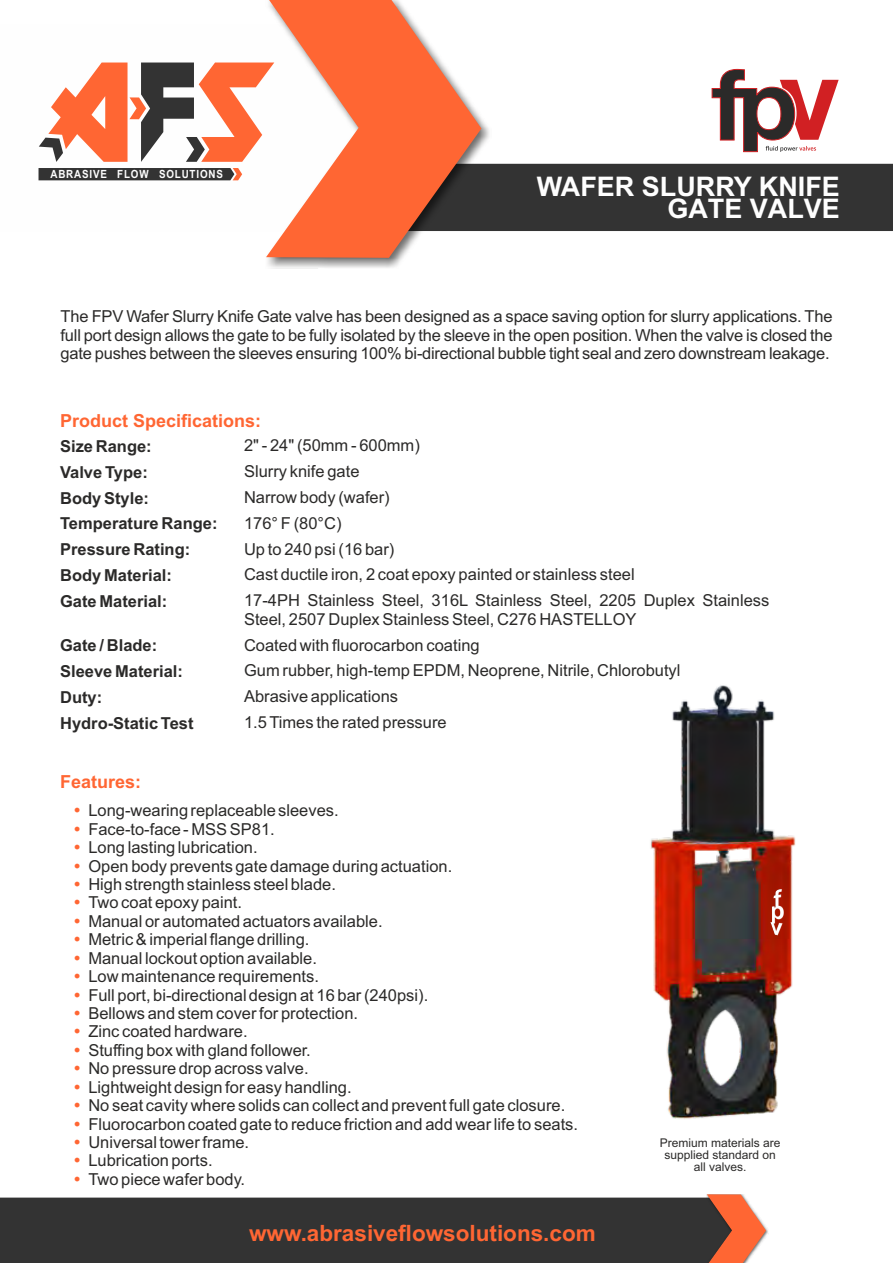
<style>
.page{position:relative;width:893px;height:1263px;background:#fff}
.page>*{position:absolute;margin:0;border:0;box-sizing:border-box;transform-origin:0 0}
.t1{font:700 27px/22.6px "Arial";color:#fefefe;text-align:right}
.t2{font:700 22.5px "Arial";color:#f63}
.t3{font:700 18px "Arial";color:#f63}
.t4{font:16.5px/18.5px "Arial";color:#2b2a29}
.t5{font:700 16.5px/25.8px "Arial";color:#2b2a29}
.t6{font:12px/12px "Arial";color:#2b2a29;text-align:center}
.t7{font:700 11.25px "Arial";letter-spacing:.085em;color:#fefefe;scale:.87 1}
</style>
<div class="page">
<div style="left:395px;top:164px;width:498px;height:67px;background:#333"></div>
<img style="left:650px;top:685px;width:146px;height:434px">
<img style="left:771px;top:888px;width:13px;height:49px">
<svg style="left:38px;top:62px;width:227px;height:119px"></svg>
<svg style="left:39px;top:63px;width:226px;height:99px"></svg>
<div style="left:39px;top:168px;width:203px;height:12px;background:#333"></div>
<img style="left:265px;top:62px;width:227px;height:206px">
<svg style="left:266px;top:0;width:215px;height:258px;fill:#f63"></svg>
<div style="left:0;top:1197px;width:706px;height:66px;background:#333"></div>
<svg style="left:706px;top:1194px;width:60px;height:69px"></svg>
<svg style="left:711px;top:69px;width:128px;height:83px"></svg>
<p class="t7" style="left:50px;top:170px;width:200px">ABRASIVE FLOW SOLUTIONS</p>
<h1 class="t1" style="left:537px;top:177px;width:305px">WAFER SLURRY KNIFE<br>GATE VALVE</h1>
<p class="t4" style="left:61px;top:309px;width:773px;text-align:justify">The FPV Wafer Slurry Knife Gate valve has been designed as a space saving option for slurry applications. The full port design allows the gate to be fully isolated by the sleeve in the open position. When the valve is closed the gate pushes between the sleeves ensuring 100% bi-directional bubble tight seal and zero downstream leakage.</p>
<p class="t3" style="left:60px;top:414px;width:203px">Product Specifications:</p>
<p class="t5" style="left:60px;top:435px;width:93px">Size Range:</p>
<p class="t4" style="left:244px;top:438px;width:177px">2" - 24" (50mm - 600mm)</p>
<p class="t5" style="left:60px;top:461px;width:90px">Valve Type:<br>Body Style:</p>
<p class="t4" style="left:244px;top:464px;width:117px">Slurry knife gate</p>
<p class="t4" style="left:244px;top:490px;width:147px">Narrow body (wafer)</p>
<p class="t5" style="left:60px;top:512px;width:159px">Temperature Range:</p>
<p class="t5" style="left:60px;top:564px;width:113px">Body Material:</p>
<p class="t5" style="left:60px;top:538px;width:132px">Pressure Rating:</p>
<p class="t4" style="left:244px;top:515px;width:99px">176° F (80°C)</p>
<p class="t4" style="left:244px;top:541px;width:152px">Up to 240 psi (16 bar)</p>
<p class="t4" style="left:244px;top:567px;width:392px">Cast ductile iron, 2 coat epoxy painted or stainless steel</p>
<p class="t5" style="left:60px;top:590px;width:109px">Gate Material:</p>
<p class="t5" style="left:60px;top:634px;width:99px">Gate / Blade:</p>
<p class="t4" style="left:244px;top:593px;width:527px">17-4PH Stainless Steel, 316L Stainless Steel, 2205 Duplex Stainless<br>Steel, 2507 Duplex Stainless Steel, C276 HASTELLOY</p>
<p class="t4" style="left:244px;top:637px;width:237px">Coated with fluorocarbon coating</p>
<p class="t5" style="left:60px;top:660px;width:135px">Sleeve Material:<br>Duty:<br>Hydro-Static Test</p>
<p class="t4" style="left:244px;top:663px;width:438px">Gum rubber, high-temp EPDM, Neoprene, Nitrile, Chlorobutyl</p>
<p class="t4" style="left:244px;top:689px;width:156px">Abrasive applications</p>
<p class="t4" style="left:244px;top:714px;width:204px">1.5 Times the rated pressure</p>
<p class="t3" style="left:60px;top:774px;width:83px">Features:</p>
<p class="t4" style="left:88px;top:803px;width:252px">Long-wearing replaceable sleeves.</p>
<p class="t4" style="left:88px;top:821px;width:188px">Face-to-face - MSS SP81.</p>
<p class="t4" style="left:88px;top:839px;width:171px">Long lasting lubrication.</p>
<p class="t4" style="left:88px;top:858px;width:365px">Open body prevents gate damage during actuation.</p>
<p class="t4" style="left:88px;top:876px;width:249px">High strength stainless steel blade.</p>
<p class="t4" style="left:88px;top:913px;width:296px">Manual or automated actuators available.</p>
<p class="t4" style="left:88px;top:895px;width:155px">Two coat epoxy paint.</p>
<p class="t4" style="left:88px;top:932px;width:223px">Metric &amp; imperial flange drilling.</p>
<p class="t4" style="left:88px;top:950px;width:230px">Manual lockout option available.</p>
<p class="t4" style="left:88px;top:969px;width:232px">Low maintenance requirements.</p>
<p class="t4" style="left:88px;top:1005px;width:271px">Bellows and stem cover for protection.</p>
<p class="t4" style="left:88px;top:987px;width:341px">Full port, bi-directional design at 16 bar (240psi).</p>
<p class="t4" style="left:88px;top:1024px;width:161px">Zinc coated hardware.</p>
<p class="t4" style="left:88px;top:1042px;width:224px">Stuffing box with gland follower.</p>
<p class="t4" style="left:88px;top:1061px;width:222px">No pressure drop across valve.</p>
<p class="t4" style="left:88px;top:1079px;width:478px">Lightweight design for easy handling.<br>No seat cavity where solids can collect and prevent full gate closure.</p>
<p class="t4" style="left:88px;top:1116px;width:491px">Fluorocarbon coated gate to reduce friction and add wear life to seats.</p>
<p class="t4" style="left:88px;top:1171px;width:158px">Two piece wafer body.</p>
<p class="t4" style="left:88px;top:1134px;width:162px">Universal tower frame.</p>
<p class="t6" style="left:660px;top:1138px;width:122px">Premium materials are supplied standard on all valves.</p>
<p class="t4" style="left:88px;top:1153px;width:126px">Lubrication ports.</p>
<h2 class="t2" style="left:249px;top:1224px;width:348px">www.abrasiveflowsolutions.com</h2>
</div>
